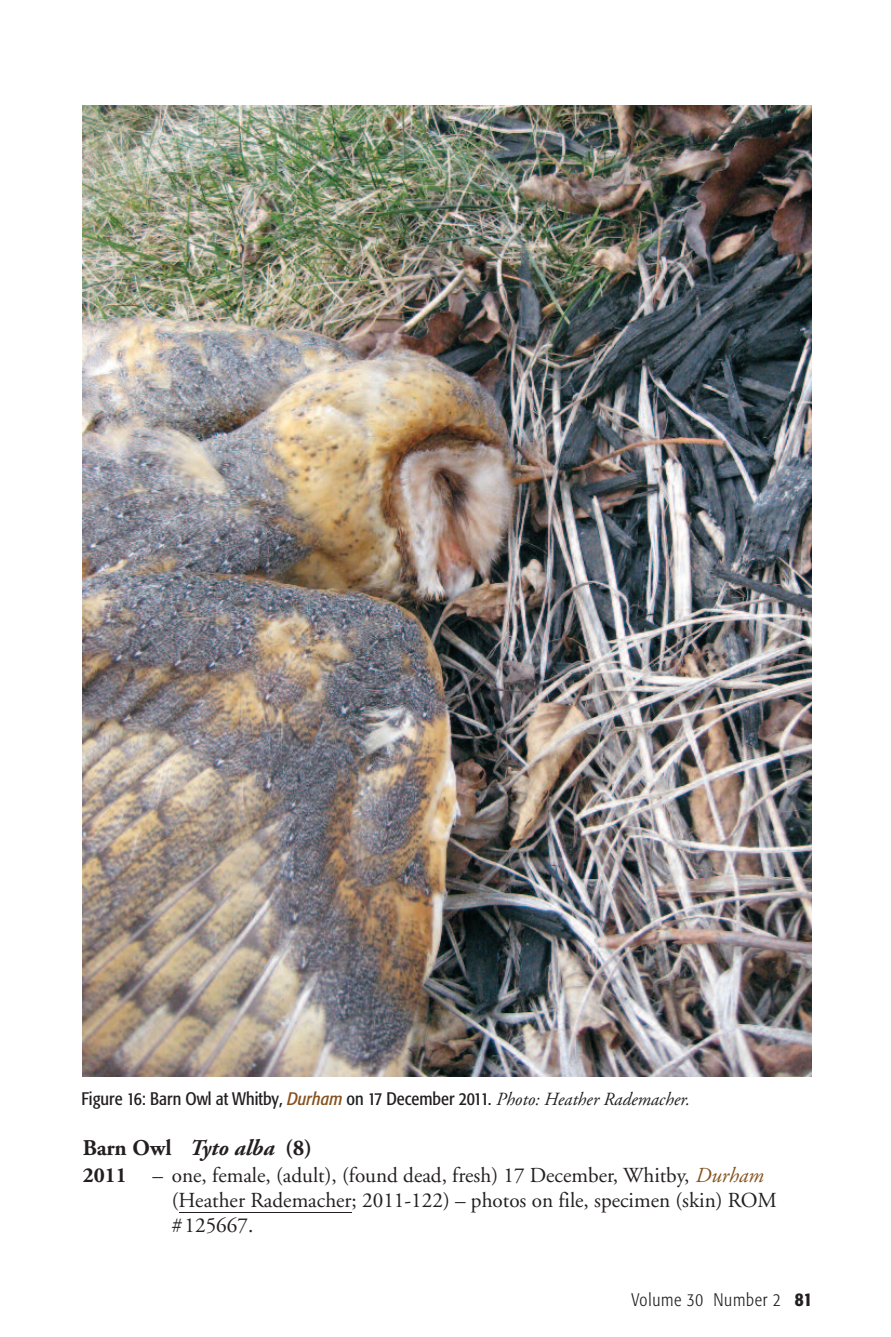
<style>
.page{position:relative;width:891px;height:1337px;background:#fff}
.page>*{position:absolute;margin:0;border:0;box-sizing:border-box;transform-origin:0 0}
.t1{font:700 22.5px "Adobe Garamond";color:#231f20}
.t2{font:21.38px/24.8px "Adobe Garamond";color:#231f20}
.t3{font:condensed 18px "Formata";color:#231f20}
.t4{font:300 condensed 18px "Formata";letter-spacing:.045em;color:#231f20}
.s1{font-style:italic;color:#85501c}
.s2{font-family:"Adobe Garamond";font-style:italic;font-stretch:normal;font-size:18.45px}
.s3{font-style:italic}
.s4{font-weight:700}
.s5{font-weight:500;font-size:19.12px}
</style>
<div class="page">
<img style="left:83px;top:106px;width:729px;height:970px">
<hr style="left:179px;top:1212px;width:173px;height:1px;background:#231f20">
<p class="t3" style="left:81px;top:1091px;width:609px">Figure 16: Barn Owl at Whitby, <span class="s1">Durham</span> on 17 December 2011. <span class="s2">Photo: Heather Rademacher.</span></p>
<p class="t1" style="left:83px;top:1139px;width:231px">Barn Owl <span class="s3">Tyto alba</span> (8)</p>
<p class="t2" style="left:172px;top:1164px;width:606px;text-indent:-89px"><span class="s4">2011</span> – one, female, (adult), (found dead, fresh) 17 December, Whitby, <span class="s1">Durham </span>(Heather Rademacher; 2011-122) – photos on file, specimen (skin) ROM #125667.</p>
<p class="t4" style="left:632px;top:1292px;width:182px">Volume 30 Number 2 <span class="s5">81</span></p>
</div>
